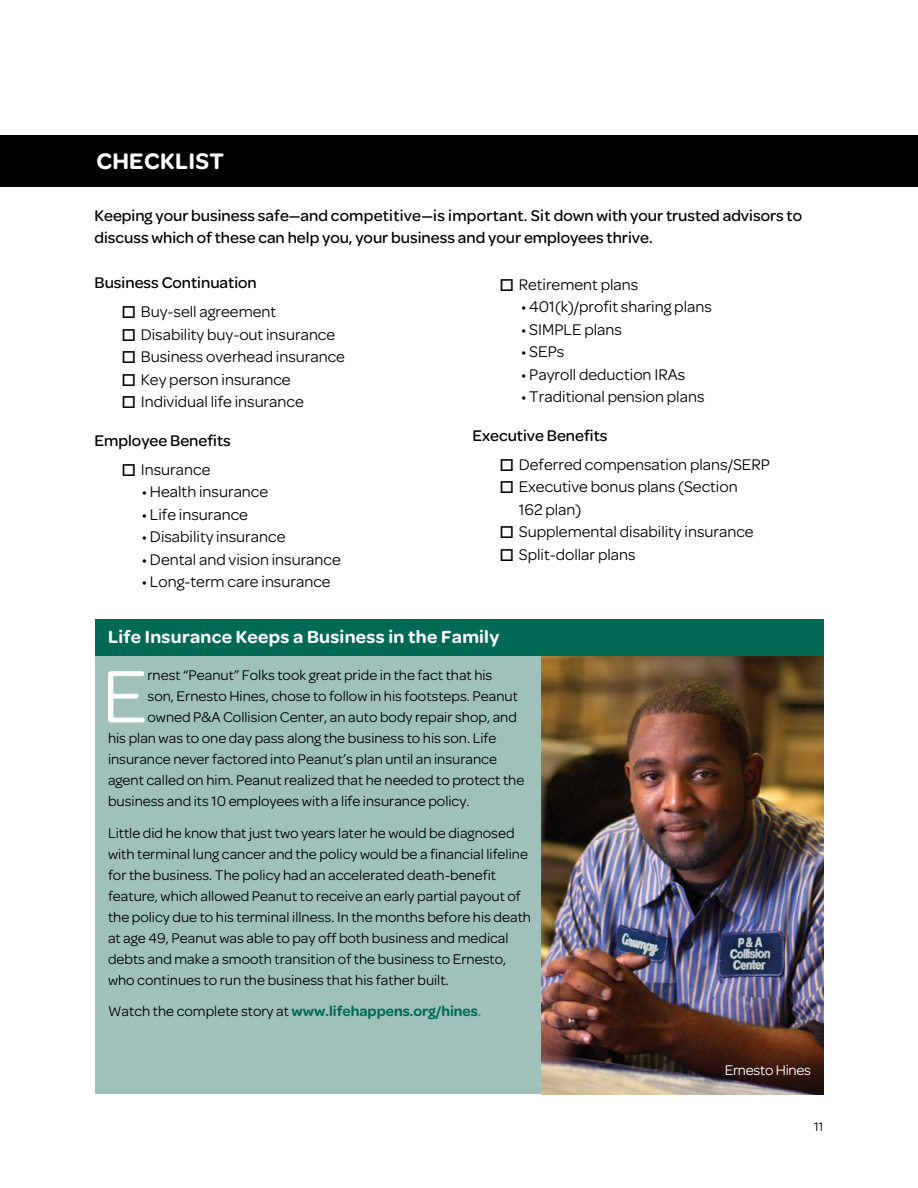
<style>
.page{position:relative;width:918px;height:1188px;background:#fff}
.page>*{position:absolute;margin:0;border:0;box-sizing:border-box;transform-origin:0 0}
.t1{font:79.2px "Omnes";color:#fff}
.t2{font:600 24px "Omnes";letter-spacing:.015em;color:#fff}
.t3{font:600 18.75px "Omnes";letter-spacing:.015em;color:#fff}
.t4{font:16.5px/22.5px "Omnes";color:#000}
.t5{font:500 16.5px/22.5px "Omnes";color:#000}
.t6{font:15px/21px "Omnes";color:#000}
.t7{font:600 15px "Omnes";color:#006a55}
.t8{font:15px "Omnes";letter-spacing:-.015em;color:#fff}
.t9{font:13.5px "Omnes";color:#000}
.s1{font-weight:400;color:#000}
.s2{font-weight:400}
</style>
<div class="page">
<div style="left:0;top:135px;width:918px;height:52px;background:#000"></div>
<div style="left:95px;top:621px;width:729px;height:473px;background:#9fc1ba"></div>
<img style="left:541px;top:656px;width:283px;height:439px">
<div style="left:95px;top:619px;width:729px;height:37px;background:#006a55"></div>
<h2 class="t2" style="left:96px;top:147px;width:129px">CHECKLIST</h2>
<p class="t5" style="left:95px;top:204px;width:709px">Keeping your business safe—and competitive—is important. Sit down with your trusted advisors to discuss which of these can help you, your business and your employees thrive.</p>
<p class="t5" style="left:95px;top:271px;width:164px">Business Continuation</p>
<p class="t4" style="left:122px;top:300px;width:156px">□ Buy-sell agreement</p>
<p class="t4" style="left:122px;top:323px;width:215px">□ Disability buy-out insurance</p>
<p class="t4" style="left:122px;top:345px;width:225px">□ Business overhead insurance</p>
<p class="t4" style="left:122px;top:368px;width:171px">□ Key person insurance</p>
<p class="t4" style="left:122px;top:390px;width:184px">□ Individual life insurance</p>
<p class="t5" style="left:95px;top:429px;width:138px">Employee Benefits</p>
<p class="t4" style="left:122px;top:458px;width:90px">□ Insurance</p>
<p class="t4" style="left:142px;top:481px;width:128px">• Health insurance</p>
<p class="t4" style="left:142px;top:503px;width:108px">• Life insurance</p>
<p class="t4" style="left:142px;top:526px;width:145px">• Disability insurance</p>
<p class="t4" style="left:142px;top:548px;width:201px">• Dental and vision insurance</p>
<p class="t4" style="left:142px;top:571px;width:190px">• Long-term care insurance</p>
<p class="t4" style="left:500px;top:273px;width:140px">□ Retirement plans</p>
<p class="t4" style="left:521px;top:295px;width:192px">• 401(k)/profit sharing plans</p>
<p class="t4" style="left:521px;top:318px;width:102px">• SIMPLE plans</p>
<p class="t4" style="left:521px;top:340px;width:45px">• SEPs</p>
<p class="t4" style="left:521px;top:363px;width:166px">• Payroll deduction IRAs</p>
<p class="t4" style="left:521px;top:385px;width:185px">• Traditional pension plans</p>
<p class="t5" style="left:473px;top:424px;width:136px">Executive Benefits</p>
<p class="t4" style="left:500px;top:453px;width:272px">□ Deferred compensation plans/SERP</p>
<p class="t4" style="left:519px;top:476px;width:220px;text-indent:-19px">□ Executive bonus plans (Section<br>162 plan)</p>
<p class="t4" style="left:500px;top:521px;width:256px">□ Supplemental disability insurance</p>
<p class="t4" style="left:500px;top:543px;width:138px">□ Split-dollar plans</p>
<p class="t3" style="left:108px;top:626px;width:393px">Life Insurance Keeps a Business in the Family</p>
<h1 class="t1" style="left:102px;top:652px;width:47px">E</h1>
<p class="t6" style="left:148px;top:665px;width:346px">rnest “Peanut” Folks took great pride in the fact that his</p>
<p class="t6" style="left:148px;top:685px;width:372px">son, Ernesto Hines, chose to follow in his footsteps. Peanut</p>
<p class="t6" style="left:148px;top:706px;width:371px">owned P&amp;A Collision Center, an auto body repair shop, and</p>
<p class="t6" style="left:108px;top:727px;width:390px">his plan was to one day pass along the business to his son. Life</p>
<p class="t6" style="left:108px;top:748px;width:390px">insurance never factored into Peanut’s plan until an insurance</p>
<p class="t6" style="left:108px;top:769px;width:418px">agent called on him. Peanut realized that he needed to protect the</p>
<p class="t6" style="left:108px;top:790px;width:363px">business and its 10 employees with a life insurance policy.</p>
<p class="t6" style="left:108px;top:822px;width:425px">Little did he know that just two years later he would be diagnosed with terminal lung cancer and the policy would be a financial lifeline for the business. The policy had an accelerated death-benefit feature, which allowed Peanut to receive an early partial payout of the policy due to his terminal illness. In the months before his death at age 49, Peanut was able to pay off both business and medical debts and make a smooth transition of the business to Ernesto, who continues to run the business that his father built.</p>
<p class="t7" style="left:108px;top:1003px;width:375px"><span class="s1">Watch the complete story at</span> www.lifehappens.org/hines<span class="s2">.</span></p>
<p class="t8" style="left:725px;top:1062px;width:88px">Ernesto Hines</p>
<p class="t9" style="left:814px;top:1119px;width:11px">11</p>
</div>
